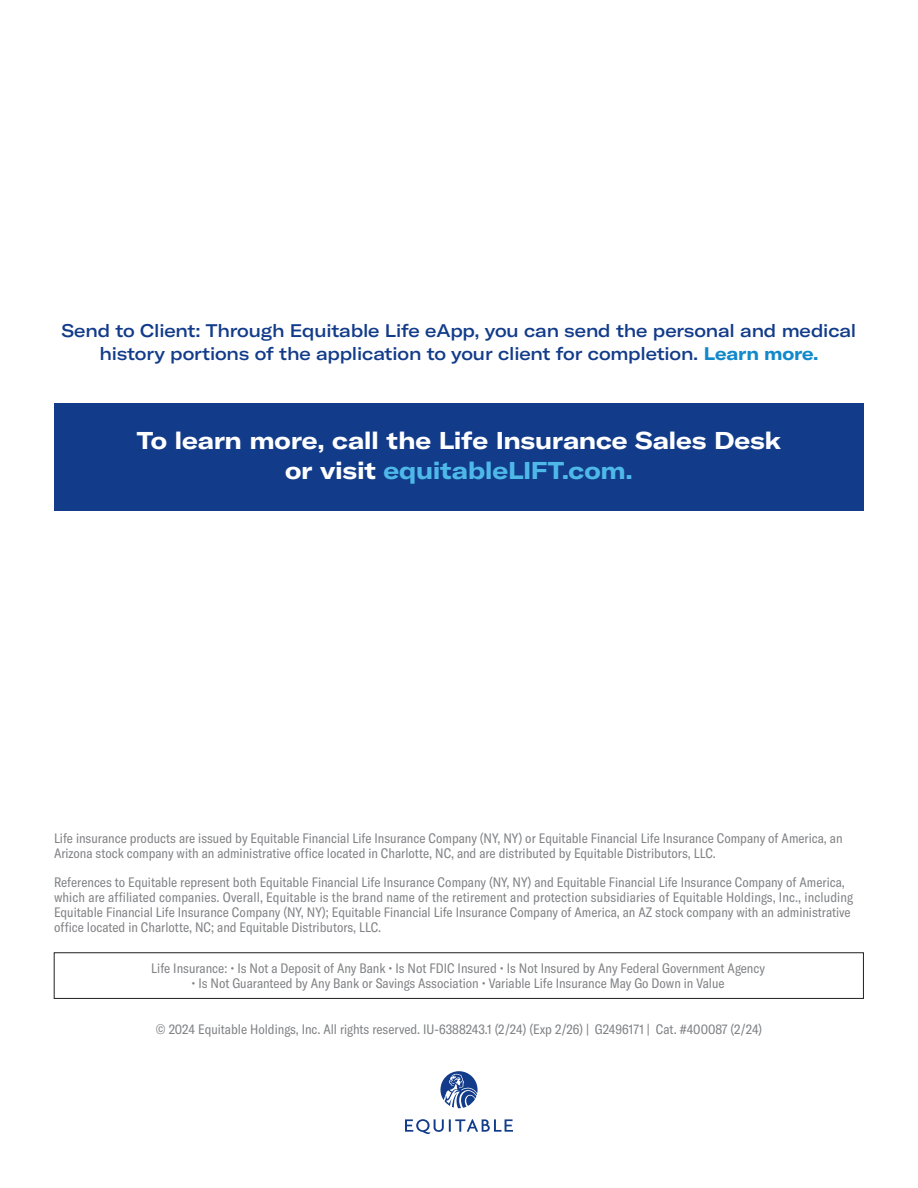
<style>
.page{position:relative;width:918px;height:1188px;background:#fff}
.page>*{position:absolute;margin:0;border:0;box-sizing:border-box;transform-origin:0 0}
.Callout_4{font:700 expanded 24px/30px "GT America";letter-spacing:-.01em;color:#fff;text-align:center}
.Disclosure{font:500 expanded 18px/22.5px "GT America";letter-spacing:-.01em;color:#123b8a;text-align:center}
.Disclosure-2{font:condensed 13.5px/15px "GT America";color:#808285}
.Bank_Bullets{font:condensed 13.5px "GT America";color:#808285}
.Compliance{font:condensed 13.5px "GT America";color:#808285}
.s1{font-weight:700;color:#1289cb}
.s2{color:#4eb9e9}
</style>
<div class="page">
<div style="left:54px;top:404px;width:810px;height:108px;background:#123b8a"></div>
<div style="left:54px;top:953px;width:810px;height:46px;border:1px solid #231f20"></div>
<svg style="left:405px;top:1071px;width:108px;height:63px"></svg>
<p class="Disclosure" style="left:62px;top:320px;width:796px">Send to Client: Through Equitable Life eApp, you can send the personal and medical history portions of the application to your client for completion. <span class="s1">Learn more.</span></p>
<p class="Callout_4" style="left:137px;top:426px;width:646px">To learn more, call the Life Insurance Sales Desk or visit <span class="s2">equitableLIFT.com.</span></p>
<p class="Disclosure-2" style="left:54px;top:831px;width:790px">Life insurance products are issued by Equitable Financial Life Insurance Company (NY, NY) or Equitable Financial Life Insurance Company of America, an<br>Arizona stock company with an administrative office located in Charlotte, NC, and are distributed by Equitable Distributors, LLC.</p>
<p class="Disclosure-2" style="left:54px;top:874px;width:800px">References to Equitable represent both Equitable Financial Life Insurance Company (NY, NY) and Equitable Financial Life Insurance Company of America, which are affiliated companies. Overall, Equitable is the brand name of the retirement and protection subsidiaries of Equitable Holdings, Inc., including Equitable Financial Life Insurance Company (NY, NY); Equitable Financial Life Insurance Company of America, an AZ stock company with an administrative office located in Charlotte, NC; and Equitable Distributors, LLC.</p>
<p class="Bank_Bullets" style="left:151px;top:961px;width:615px">Life Insurance: • Is Not a Deposit of Any Bank • Is Not FDIC Insured • Is Not Insured by Any Federal Government Agency</p>
<p class="Bank_Bullets" style="left:192px;top:976px;width:535px">• Is Not Guaranteed by Any Bank or Savings Association • Variable Life Insurance May Go Down in Value</p>
<p class="Compliance" style="left:156px;top:1022px;width:608px">© 2024 Equitable Holdings, Inc. All rights reserved. IU-6388243.1 (2/24) (Exp 2/26) | G2496171 | Cat. #400087 (2/24)</p>
</div>
